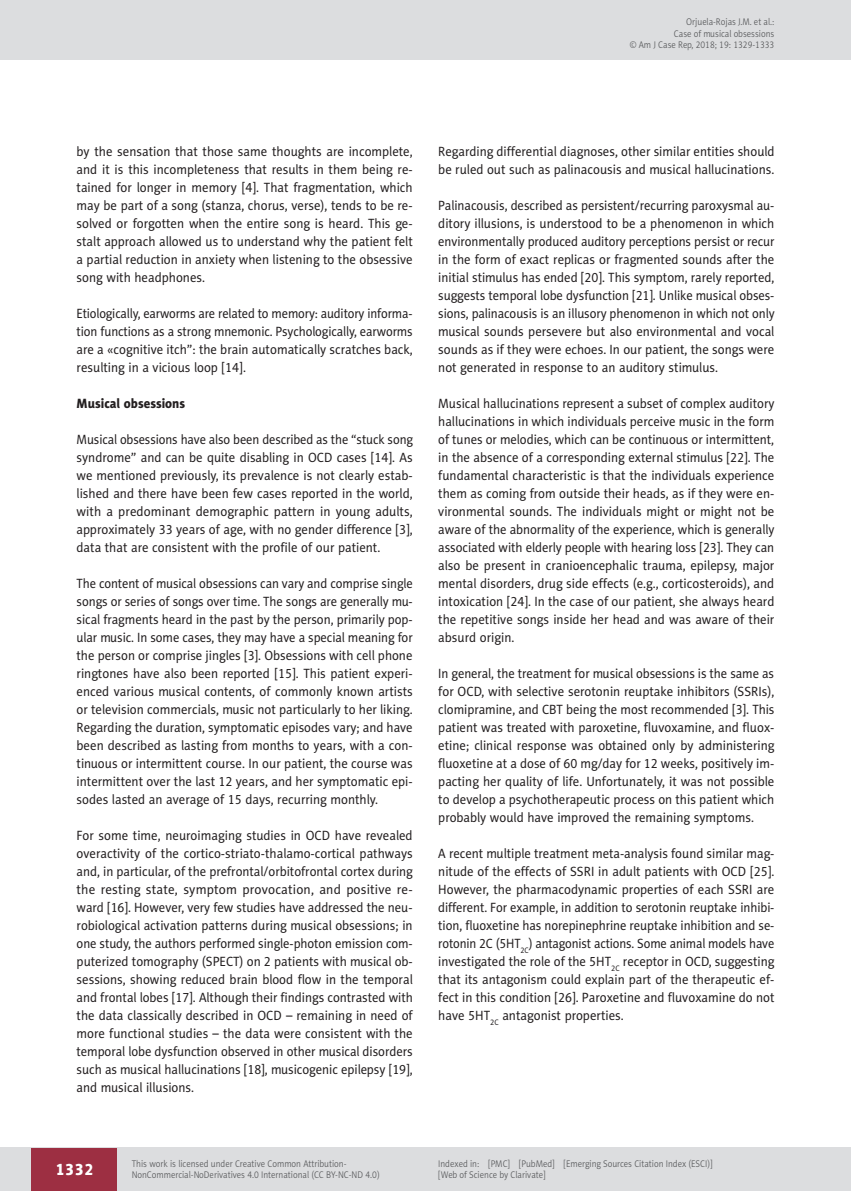
<style>
.page{position:relative;width:851px;height:1191px;background:#fff}
.page>*{position:absolute;margin:0;border:0;box-sizing:border-box;transform-origin:0 0}
.t1{font:16.5px "Naomi Sans EFN Heavy";color:#fff}
.AJCR_Body{font:13.5px/18px "Naomi Sans EFN";color:#231f20;text-align:justify;scale:.95 1}
.AJCR_Body-2{font:13.5px/18px "Naomi Sans EFN";color:#231f20;text-align:justify;scale:.94 1}
.AJCR_Body-3{font:13.5px/18px "Naomi Sans EFN";color:#231f20;text-align:justify;scale:.93 1}
.AJCR_Body-4{font:13.5px/18px "Naomi Sans EFN";color:#231f20;text-align:justify;scale:.92 1}
.AJCR_Headline_2{font:13.5px "Naomi Sans EFN Heavy";color:#231f20;scale:.95 1}
.t2{font:9.75px/11.2px "Naomi Sans EFN Light";color:#57585a;scale:.9 1}
</style>
<div class="page">
<div style="left:0;top:1148px;width:850px;height:43px;background:#dcdddf"></div>
<div style="left:32px;top:1147px;width:85px;height:43px;background:#9d2f42"></div>
<div style="left:0;top:0;width:850px;height:60px;background:#dcdddf"></div>
<hr style="left:850px;top:0;width:1px;height:60px;background:#dcdddf">
<p class="t2" style="left:629px;top:16px;width:162px;text-align:right">Orjuela-Rojas J.M. et al.:<br>Case of musical obsessions<br>© Am J Case Rep, 2018; 19: 1329-1333</p>
<p class="AJCR_Body" style="left:77px;top:142px;width:355px">by the sensation that those same thoughts are incomplete, and it is this incompleteness that results in them being re&shy;tained for longer in memory [4]. That fragmentation, which may be part of a song (stanza, chorus, verse), tends to be re&shy;solved or forgotten when the entire song is heard. This ge&shy;stalt approach allowed us to understand why the patient felt a partial reduction in anxiety when listening to the obsessive song with headphones.</p>
<p class="AJCR_Body-4" style="left:77px;top:304px;width:367px">Etiologically, earworms are related to memory: auditory informa&shy;tion functions as a strong mnemonic. Psychologically, earworms are a «cognitive itch”: the brain automatically scratches back, resulting in a vicious loop [14].</p>
<p class="AJCR_Headline_2" style="left:77px;top:395px;width:116px">Musical obsessions</p>
<p class="AJCR_Body-3" style="left:77px;top:430px;width:363px">Musical obsessions have also been described as the “stuck song syndrome” and can be quite disabling in OCD cases [14]. As we mentioned previously, its prevalence is not clearly estab&shy;lished and there have been few cases reported in the world, with a predominant demographic pattern in young adults, approximately 33 years of age, with no gender difference [3], data that are consistent with the profile of our patient.</p>
<p class="AJCR_Body-3" style="left:77px;top:574px;width:363px">The content of musical obsessions can vary and comprise single songs or series of songs over time. The songs are generally mu&shy;sical fragments heard in the past by the person, primarily pop&shy;ular music. In some cases, they may have a special meaning for the person or comprise jingles [3]. Obsessions with cell phone ringtones have also been reported [15]. This patient experi&shy;enced various musical contents, of commonly known artists or television commercials, music not particularly to her liking.<br>Regarding the duration, symptomatic episodes vary; and have been described as lasting from months to years, with a con&shy;tinuous or intermittent course. In our patient, the course was intermittent over the last 12 years, and her symptomatic epi&shy;sodes lasted an average of 15 days, recurring monthly.</p>
<p class="AJCR_Body" style="left:77px;top:826px;width:355px">For some time, neuroimaging studies in OCD have revealed overactivity of the cortico-striato-thalamo-cortical pathways and, in particular, of the prefrontal/orbitofrontal cortex during the resting state, symptom provocation, and positive re&shy;ward [16]. However, very few studies have addressed the neu&shy;robiological activation patterns during musical obsessions; in one study, the authors performed single-photon emission com&shy;puterized tomography (SPECT) on 2 patients with musical ob&shy;sessions, showing reduced brain blood flow in the temporal and frontal lobes [17]. Although their findings contrasted with the data classically described in OCD – remaining in need of more functional studies – the data were consistent with the temporal lobe dysfunction observed in other musical disorders such as musical hallucinations [18], musicogenic epilepsy [19], and musical illusions.</p>
<p class="AJCR_Body" style="left:438px;top:142px;width:355px">Regarding differential diagnoses, other similar entities should be ruled out such as palinacousis and musical hallucinations.</p>
<p class="AJCR_Body-2" style="left:438px;top:196px;width:359px">Palinacousis, described as persistent/recurring paroxysmal au&shy;ditory illusions, is understood to be a phenomenon in which environmentally produced auditory perceptions persist or recur in the form of exact replicas or fragmented sounds after the initial stimulus has ended [20]. This symptom, rarely reported, suggests temporal lobe dysfunction [21]. Unlike musical obses&shy;sions, palinacousis is an illusory phenomenon in which not only musical sounds persevere but also environmental and vocal sounds as if they were echoes. In our patient, the songs were not generated in response to an auditory stimulus.</p>
<p class="AJCR_Body-2" style="left:438px;top:394px;width:359px">Musical hallucinations represent a subset of complex auditory hallucinations in which individuals perceive music in the form of tunes or melodies, which can be continuous or intermittent, in the absence of a corresponding external stimulus [22]. The fundamental characteristic is that the individuals experience them as coming from outside their heads, as if they were en&shy;vironmental sounds. The individuals might or might not be aware of the abnormality of the experience, which is generally associated with elderly people with hearing loss [23]. They can also be present in cranioencephalic trauma, epilepsy, major mental disorders, drug side effects (e.g., corticosteroids), and intoxication [24]. In the case of our patient, she always heard the repetitive songs inside her head and was aware of their absurd origin.</p>
<p class="AJCR_Body-2" style="left:438px;top:664px;width:359px">In general, the treatment for musical obsessions is the same as for OCD, with selective serotonin reuptake inhibitors (SSRIs), clomipramine, and CBT being the most recommended [3]. This patient was treated with paroxetine, fluvoxamine, and fluox&shy;etine; clinical response was obtained only by administering fluoxetine at a dose of 60 mg/day for 12 weeks, positively im&shy;pacting her quality of life. Unfortunately, it was not possible to develop a psychotherapeutic process on this patient which probably would have improved the remaining symptoms.</p>
<p class="AJCR_Body" style="left:438px;top:844px;width:355px">A recent multiple treatment meta-analysis found similar mag&shy;nitude of the effects of SSRI in adult patients with OCD [25].<br>However, the pharmacodynamic properties of each SSRI are different. For example, in addition to serotonin reuptake inhibi&shy;tion, fluoxetine has norepinephrine reuptake inhibition and se&shy;rotonin 2C (5HT<sub>2C</sub>) antagonist actions. Some animal models have investigated the role of the 5HT<sub>2C</sub> receptor in OCD, suggesting that its antagonism could explain part of the therapeutic ef&shy;fect in this condition [26]. Paroxetine and fluvoxamine do not have 5HT<sub>2C</sub> antagonist properties.</p>
<p class="t1" style="left:55px;top:1159px;width:40px">1332</p>
<p class="t2" style="left:132px;top:1158px;width:277px">This work is licensed under Creative Common Attribution-<br>NonCommercial-NoDerivatives 4.0 International (CC BY-NC-ND 4.0)</p>
<p class="t2" style="left:438px;top:1158px;width:306px">Indexed in: [PMC] [PubMed] [Emerging Sources Citation Index (ESCI)] [Web of Science by Clarivate]</p>
</div>
